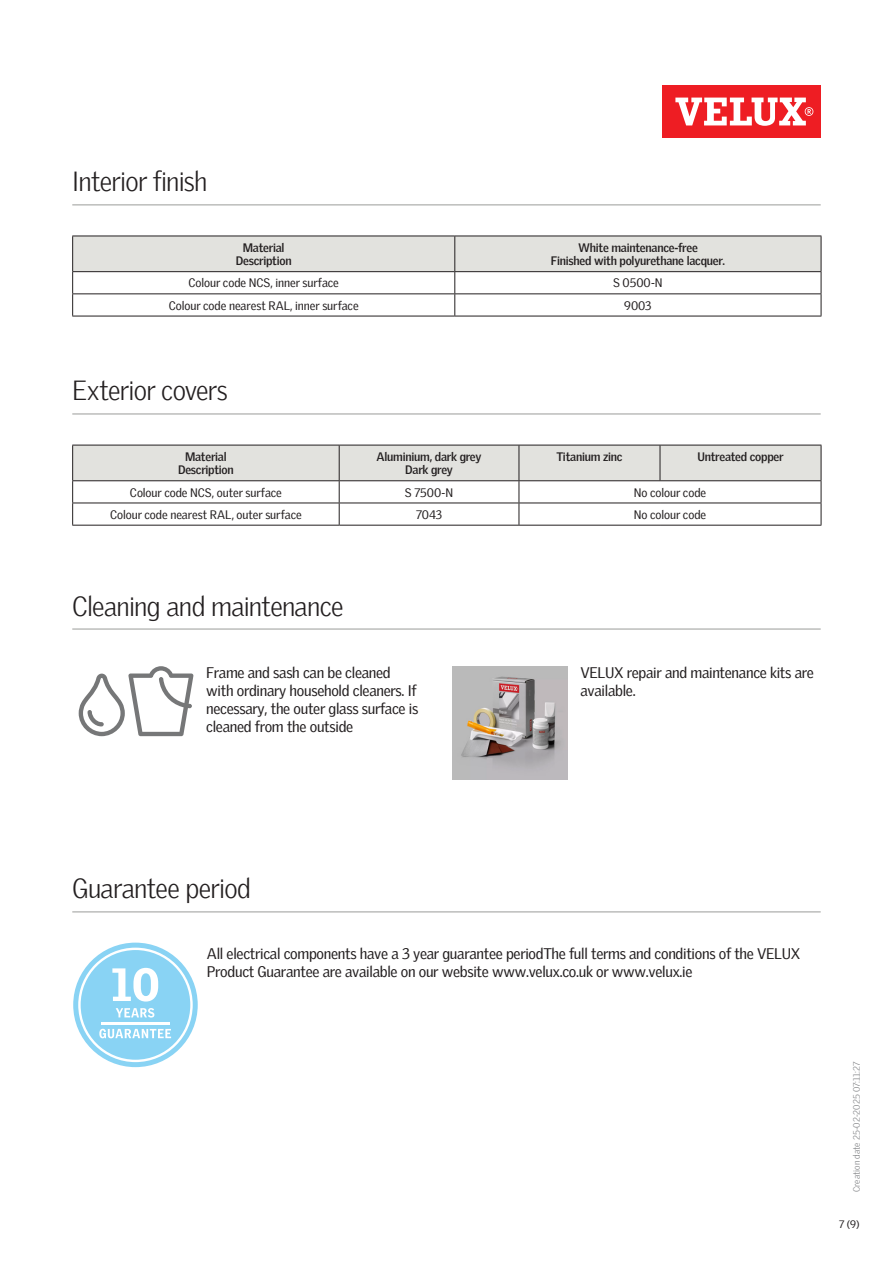
<style>
.page{position:relative;width:893px;height:1263px;background:#fff}
.page>*{position:absolute;margin:0;border:0;box-sizing:border-box;transform-origin:0 0}
.Headline_With_Line_B{font:300 27px "Velux Gothic";letter-spacing:-.025em;color:#231f20}
.Body_Regular{font:15px/18px "Velux Gothic";letter-spacing:-.02em;color:#231f20}
.TableText{font:12px "Velux Gothic";letter-spacing:-.005em;color:#231f20}
.TableHeader{font:700 12px/13.5px "Velux Gothic";letter-spacing:-.02em;color:#231f20;text-align:center}
.t1{font:10.5px "Velux Gothic";color:#231f20}
.t2{font:300 9px "Velux Gothic";color:#7c7e81}
</style>
<div class="page">
<div style="left:662px;top:85px;width:159px;height:53px;background:#ee1d23"></div>
<svg style="left:675px;top:98px;width:138px;height:28px"></svg>
<hr style="left:72px;top:204px;width:749px;height:2px;background:#bcbdbb">
<hr style="left:72px;top:413px;width:749px;height:2px;background:#bcbdbb">
<hr style="left:72px;top:628px;width:749px;height:2px;background:#bcbdbb">
<hr style="left:72px;top:316px;width:383px;height:1px;background:#231f20">
<svg style="left:72px;top:236px;width:750px;height:80px"></svg>
<hr style="left:455px;top:316px;width:366px;height:1px;background:#231f20">
<hr style="left:72px;top:525px;width:267px;height:1px;background:#231f20">
<hr style="left:339px;top:525px;width:180px;height:1px;background:#231f20">
<svg style="left:72px;top:445px;width:750px;height:80px"></svg>
<hr style="left:519px;top:525px;width:141px;height:1px;background:#231f20">
<hr style="left:660px;top:525px;width:161px;height:1px;background:#231f20">
<svg style="left:79px;top:666px;width:114px;height:70px"></svg>
<img style="left:453px;top:666px;width:115px;height:113px">
<hr style="left:72px;top:911px;width:749px;height:2px;background:#bcbdbb">
<svg style="left:73px;top:943px;width:125px;height:124px"></svg>
<p class="Headline_With_Line_B" style="left:72px;top:161px;width:137px">Interior finish</p>
<p class="TableHeader" style="left:236px;top:240px;width:57px">Material<br>Description</p>
<p class="TableHeader" style="left:551px;top:240px;width:176px">White maintenance-free<br>Finished with polyurethane lacquer.</p>
<p class="TableText" style="left:189px;top:274px;width:152px">Colour code NCS, inner surface</p>
<p class="TableText" style="left:613px;top:274px;width:51px">S 0500-N</p>
<p class="TableText" style="left:169px;top:296px;width:191px">Colour code nearest RAL, inner surface</p>
<p class="TableText" style="left:624px;top:296px;width:29px">9003</p>
<p class="Headline_With_Line_B" style="left:72px;top:370px;width:157px">Exterior covers</p>
<p class="TableHeader" style="left:178px;top:449px;width:57px">Material<br>Description</p>
<p class="TableHeader" style="left:377px;top:449px;width:106px">Aluminium, dark grey<br>Dark grey</p>
<p class="TableHeader" style="left:556px;top:449px;width:68px">Titanium zinc</p>
<p class="TableHeader" style="left:697px;top:449px;width:88px">Untreated copper</p>
<p class="TableText" style="left:130px;top:483px;width:153px">Colour code NCS, outer surface</p>
<p class="TableText" style="left:405px;top:483px;width:50px">S 7500-N</p>
<p class="TableText" style="left:634px;top:483px;width:74px">No colour code</p>
<p class="TableText" style="left:110px;top:505px;width:193px">Colour code nearest RAL, outer surface</p>
<p class="TableText" style="left:416px;top:505px;width:28px">7043</p>
<p class="TableText" style="left:634px;top:505px;width:74px">No colour code</p>
<p class="Headline_With_Line_B" style="left:72px;top:585px;width:273px">Cleaning and maintenance</p>
<p class="Body_Regular" style="left:206px;top:662px;width:214px">Frame and sash can be cleaned with ordinary household cleaners. If necessary, the outer glass surface is cleaned from the outside</p>
<p class="Body_Regular" style="left:580px;top:662px;width:235px">VELUX repair and maintenance kits are available.</p>
<p class="Headline_With_Line_B" style="left:72px;top:868px;width:180px">Guarantee period</p>
<p class="Body_Regular" style="left:207px;top:944px;width:595px">All electrical components have a 3 year guarantee periodThe full terms and conditions of the VELUX<br>Product Guarantee are available on our website www.velux.co.uk or www.velux.ie</p>
<p class="t2" style="left:850px;top:1192px;width:132px;rotate:-90deg">Creation date 25-02-2025 07:11:27</p>
<p class="t1" style="left:839px;top:1216px;width:22px">7 (9)</p>
</div>
